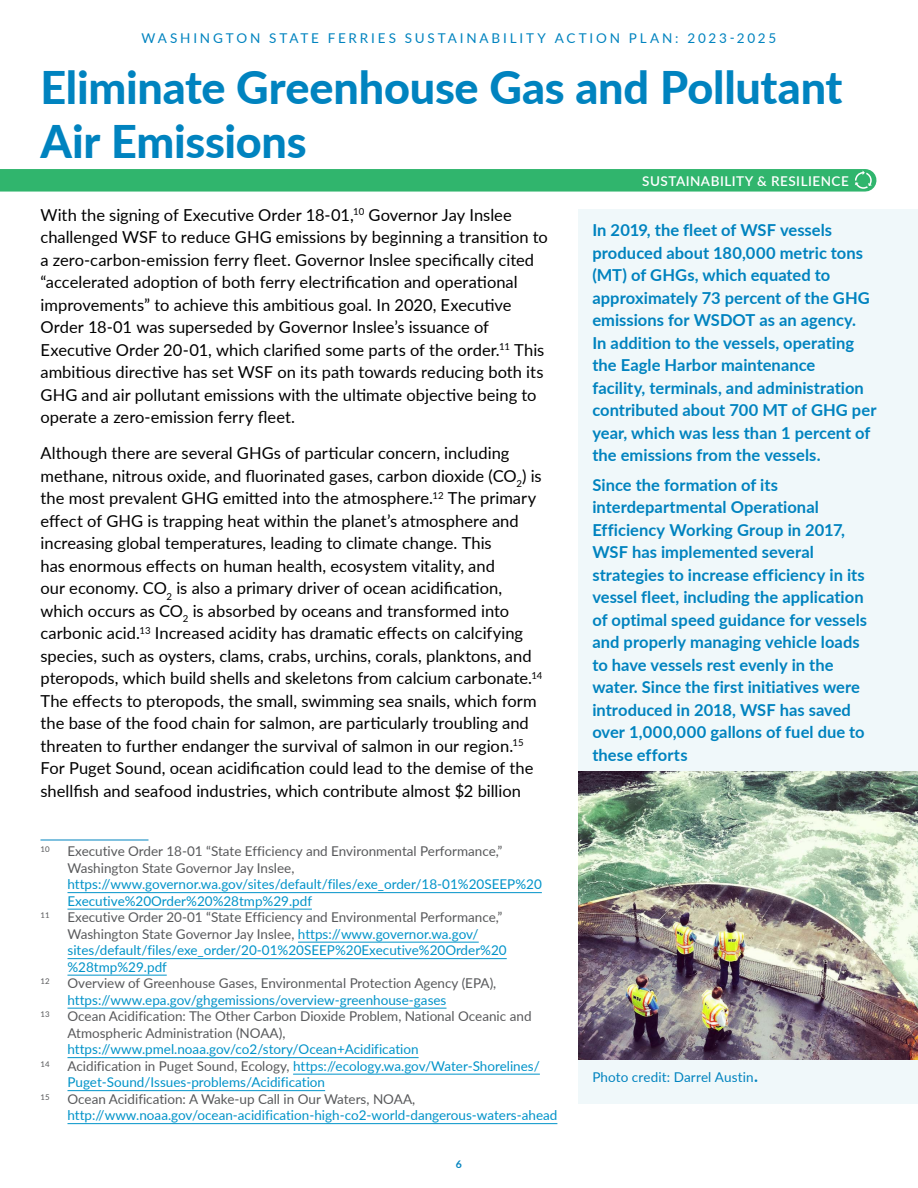
<style>
.page{position:relative;width:918px;height:1188px;background:#fff}
.page>*{position:absolute;margin:0;border:0;box-sizing:border-box;transform-origin:0 0}
.Chapter_Title{font:800 45px/54px "Lato";letter-spacing:-.005em;color:#0083bf}
.Body_Copy{font:16.5px/22.5px "Lato";color:#000}
.Sidebar_-_Body_Copy{font:700 16.5px/22.5px "Lato";letter-spacing:.005em;color:#0083bf}
.Footnotes{font:13.5px/16.5px "Lato";color:#0093c9}
.Footnotes-2{font:13.5px/16.5px "Lato";color:#58595b}
.Sidebar_-_Body_Copy-2{font:13.5px "Lato";letter-spacing:.205em;color:#0083bf}
.t1{font:600 13.5px "Lato";letter-spacing:.035em;color:#fff}
.Sidebar_-_Body_Copy-3{font:13.5px "Lato";letter-spacing:.01em;color:#0083bf}
.t2{font:700 10.5px "Lato";color:#0083bf}
.Footnotes-3{font:7.8px "Lato";color:#58595b}
.s1{color:#58595b}
.s2{color:#0093c9}
.s3{font-weight:700;font-size:16.5px}
</style>
<div class="page">
<hr style="left:40px;top:840px;width:108px;height:1px;background:#0083bf">
<hr style="left:68px;top:892px;width:474px;height:1px;background:#0093c9">
<hr style="left:68px;top:909px;width:244px;height:1px;background:#0093c9">
<hr style="left:298px;top:942px;width:181px;height:1px;background:#0093c9">
<hr style="left:68px;top:958px;width:439px;height:1px;background:#0093c9">
<hr style="left:68px;top:975px;width:99px;height:1px;background:#0093c9">
<hr style="left:68px;top:1008px;width:379px;height:1px;background:#0093c9">
<hr style="left:68px;top:1057px;width:351px;height:1px;background:#0093c9">
<hr style="left:293px;top:1074px;width:247px;height:1px;background:#0093c9">
<hr style="left:68px;top:1090px;width:257px;height:1px;background:#0093c9">
<hr style="left:68px;top:1123px;width:489px;height:1px;background:#0093c9">
<div style="left:0;top:169px;width:865px;height:23px;background:#30b56d"></div>
<svg style="left:855px;top:170px;width:17px;height:19px"></svg>
<div style="left:579px;top:210px;width:339px;height:894px;background:#f0f8fa"></div>
<img style="left:579px;top:771px;width:339px;height:289px">
<p class="Sidebar_-_Body_Copy-2" style="left:142px;top:29px;width:636px">WASHINGTON STATE FERRIES SUSTAINABILITY ACTION PLAN: 2023-2025</p>
<p class="Chapter_Title" style="left:40px;top:58px;width:803px">Eliminate Greenhouse Gas and Pollutant<br>Air Emissions</p>
<p class="Body_Copy" style="left:40px;top:203px;width:509px">With the signing of Executive Order 18-01,<sup>10</sup> Governor Jay Inslee challenged WSF to reduce GHG emissions by beginning a transition to a zero-carbon-emission ferry fleet. Governor Inslee specifically cited “accelerated adoption of both ferry electrification and operational improvements” to achieve this ambitious goal. In 2020, Executive Order 18-01 was superseded by Governor Inslee’s issuance of Executive Order 20-01, which clarified some parts of the order.<sup>11</sup> This ambitious directive has set WSF on its path towards reducing both its GHG and air pollutant emissions with the ultimate objective being to operate a zero-emission ferry fleet.</p>
<p class="Body_Copy" style="left:40px;top:441px;width:503px">Although there are several GHGs of particular concern, including methane, nitrous oxide, and fluorinated gases, carbon dioxide (CO<sub>2</sub>) is the most prevalent GHG emitted into the atmosphere.<sup>12</sup> The primary effect of GHG is trapping heat within the planet’s atmosphere and increasing global temperatures, leading to climate change. This<br>has enormous effects on human health, ecosystem vitality, and<br>our economy. CO<sub>2</sub> is also a primary driver of ocean acidification, which occurs as CO<sub>2</sub> is absorbed by oceans and transformed into carbonic acid.<sup>13</sup> Increased acidity has dramatic effects on calcifying species, such as oysters, clams, crabs, urchins, corals, planktons, and pteropods, which build shells and skeletons from calcium carbonate.<sup>14<br></sup>The effects to pteropods, the small, swimming sea snails, which form the base of the food chain for salmon, are particularly troubling and threaten to further endanger the survival of salmon in our region.<sup>15<br></sup>For Puget Sound, ocean acidification could lead to the demise of the shellfish and seafood industries, which contribute almost $2 billion</p>
<p class="Footnotes-3" style="left:40px;top:844px;width:11px">10</p>
<p class="Footnotes" style="left:68px;top:843px;width:476px"><span class="s1">Executive Order 18-01 “State Efficiency and Environmental Performance,” Washington State Governor Jay Inslee, </span>https://www.governor.wa.gov/sites/default/files/exe_order/18-01%20SEEP%20<br>Executive%20Order%20%28tmp%29.pdf</p>
<p class="Footnotes-3" style="left:40px;top:910px;width:11px">11</p>
<p class="Footnotes" style="left:68px;top:909px;width:441px"><span class="s1">Executive Order 20-01 “State Efficiency and Environmental Performance,” Washington State Governor Jay Inslee,</span> https://www.governor.wa.gov/ sites/default/files/exe_order/20-01%20SEEP%20Executive%20Order%20 %28tmp%29.pdf</p>
<p class="Footnotes-3" style="left:40px;top:976px;width:11px">12</p>
<p class="Footnotes-2" style="left:68px;top:975px;width:430px">Overview of Greenhouse Gases, Environmental Protection Agency (EPA), <span class="s2">https://www.epa.gov/ghgemissions/overview-greenhouse-gases</span></p>
<p class="Footnotes-3" style="left:40px;top:1009px;width:11px">13</p>
<p class="Footnotes-2" style="left:68px;top:1008px;width:466px">Ocean Acidification: The Other Carbon Dioxide Problem, National Oceanic and<br>Atmospheric Administration (NOAA), <span class="s2">https://www.pmel.noaa.gov/co2/story/Ocean+Acidification</span></p>
<p class="Footnotes-3" style="left:40px;top:1058px;width:11px">14</p>
<p class="Footnotes" style="left:68px;top:1057px;width:474px"><span class="s1">Acidification in Puget Sound, Ecology,</span> https://ecology.wa.gov/Water-Shorelines/<br>Puget-Sound/Issues-problems/Acidification</p>
<p class="Footnotes-3" style="left:40px;top:1091px;width:11px">15</p>
<p class="Footnotes" style="left:68px;top:1090px;width:491px"><span class="s1">Ocean Acidification: A Wake-up Call in Our Waters, NOAA, </span>http://www.noaa.gov/ocean-acidification-high-co2-world-dangerous-waters-ahead</p>
<p class="t2" style="left:456px;top:1156px;width:8px">6</p>
<p class="t1" style="left:642px;top:171px;width:208px">SUSTAINABILITY &amp; RESILIENCE</p>
<p class="Sidebar_-_Body_Copy" style="left:592px;top:218px;width:286px">In 2019, the fleet of WSF vessels produced about 180,000 metric tons (MT) of GHGs, which equated to approximately 73 percent of the GHG emissions for WSDOT as an agency.<br>In addition to the vessels, operating the Eagle Harbor maintenance<br>facility, terminals, and administration contributed about 700 MT of GHG per year, which was less than 1 percent of the emissions from the vessels.</p>
<p class="Sidebar_-_Body_Copy" style="left:592px;top:473px;width:276px">Since the formation of its interdepartmental Operational Efficiency Working Group in 2017, WSF has implemented several strategies to increase efficiency in its vessel fleet, including the application of optimal speed guidance for vessels and properly managing vehicle loads to have vessels rest evenly in the water. Since the first initiatives were introduced in 2018, WSF has saved over 1,000,000 gallons of fuel due to these efforts</p>
<p class="Sidebar_-_Body_Copy-3" style="left:592px;top:1068px;width:167px">Photo credit: Darrel Austin<span class="s3">.</span></p>
</div>
